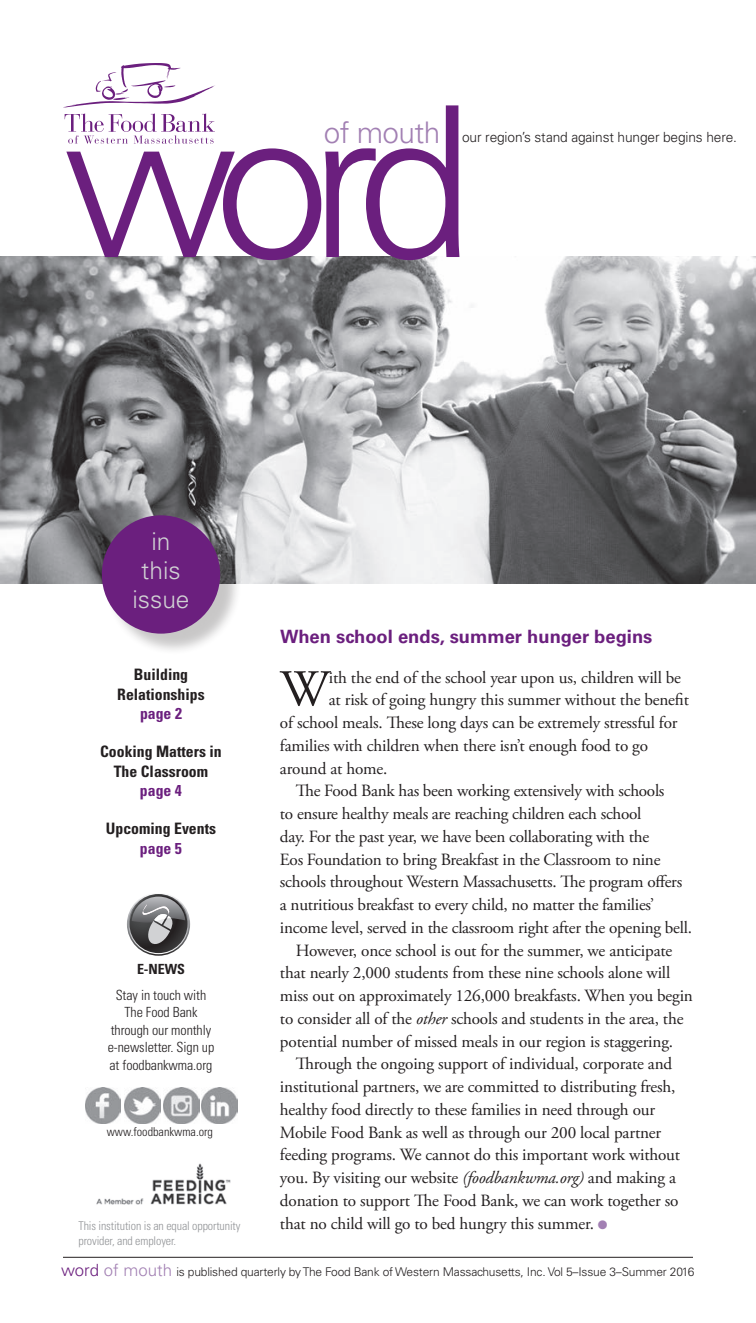
<style>
.page{position:relative;width:756px;height:1323px;background:#fff}
.page>*{position:absolute;margin:0;border:0;box-sizing:border-box;transform-origin:0 0}
.t1{font:300 210px "Univers LT Std";color:#6b1f7e}
.body__w_drop_cap{font:51.45px "Adobe Garamond Pro";color:#231f20}
.t2{font:300 29.75px "Univers LT Std";letter-spacing:-.02em;color:#a280b3}
.t3{font:300 24.5px "Univers LT Std";color:#d1d2d4}
.Headline_-_small{font:700 18.38px "Univers LT Std";color:#6b1f7e}
.body{font:17.15px/22.8px "Adobe Garamond Pro";letter-spacing:-.01em;color:#231f20}
.body__w_drop_cap-2{font:17.15px "Adobe Garamond Pro";letter-spacing:-.01em;color:#231f20}
.t4{font:700 condensed 15.75px/19.2px "Univers LT Std";color:#231f20;text-align:center}
.t5{font:700 condensed 15.75px "Univers LT Std";color:#6b1f7e}
.t6{font:300 condensed 14px/17.5px "Univers LT Std";letter-spacing:-.005em;color:#231f20;text-align:center}
.t7{font:300 14px "Univers LT Std";letter-spacing:-.01em;color:#231f20}
.t8{font:700 condensed 14px "Univers LT Std";color:#231f20}
.t9{font:300 condensed 12.25px "Univers LT Std";color:#231f20}
.t10{font:300 12.08px "Univers LT Std";letter-spacing:-.015em;color:#231f20}
.t11{font:300 condensed 12.08px/14.3px "Univers LT Std";letter-spacing:-.01em;color:#939598}
.s1{font-style:italic}
.s2{color:#a280b3}
.s3{font-size:16.8px;color:#6b1f7e}
.s4{font-size:16.8px;color:#a280b3}
</style>
<div class="page">
<hr style="left:63px;top:1257px;width:630px;height:1px;background:#231f20">
<img style="left:0;top:256px;width:756px;height:327px">
<div style="left:104px;top:518px;width:138px;height:138px;background:#231f20;opacity:.25"></div>
<div style="left:102px;top:515px;width:118px;height:119px;background:#6b1f7e;border-radius:50%"></div>
<img style="left:96px;top:1163px;width:135px;height:42px">
<svg style="left:127px;top:893px;width:63px;height:63px"></svg>
<svg style="left:128px;top:894px;width:61px;height:60px"></svg>
<svg style="left:130px;top:895px;width:57px;height:58px"></svg>
<svg style="left:132px;top:897px;width:53px;height:49px;background:#7f7f81"></svg>
<img style="left:85px;top:1088px;width:36px;height:35px">
<img style="left:124px;top:1088px;width:36px;height:36px">
<img style="left:163px;top:1088px;width:36px;height:36px">
<img style="left:202px;top:1088px;width:36px;height:36px">
<svg style="left:63px;top:63px;width:152px;height:81px"></svg>
<p class="t1" style="left:63px;top:56px;width:412px">word</p>
<p class="t2" style="left:324px;top:114px;width:118px">of mouth</p>
<p class="t7" style="left:462px;top:129px;width:276px">our region’s stand against hunger begins here.</p>
<p class="t3" style="left:151px;top:526px;width:21px">in</p>
<p class="t3" style="left:141px;top:556px;width:41px">this</p>
<p class="t3" style="left:132px;top:585px;width:59px">issue</p>
<p class="t4" style="left:117px;top:665px;width:89px">Building<br>Relationships</p>
<p class="t5" style="left:140px;top:704px;width:43px">page 2</p>
<p class="t4" style="left:100px;top:742px;width:123px">Cooking Matters in<br>The Classroom</p>
<p class="t5" style="left:140px;top:781px;width:43px">page 4</p>
<p class="t4" style="left:106px;top:819px;width:112px">Upcoming Events</p>
<p class="t5" style="left:140px;top:838px;width:43px">page 5</p>
<p class="t8" style="left:137px;top:961px;width:49px">E-NEWS</p>
<p class="t6" style="left:116px;top:986px;width:92px">Stay in touch with</p>
<p class="t6" style="left:108px;top:1003px;width:108px">The Food Bank through our monthly e-newsletter. Sign up</p>
<p class="t6" style="left:110px;top:1056px;width:104px">at foodbankwma.org</p>
<p class="t9" style="left:107px;top:1125px;width:108px">www.foodbankwma.org</p>
<p class="t11" style="left:79px;top:1219px;width:163px">This institution is an equal opportunity provider, and employer.</p>
<p class="Headline_-_small" style="left:280px;top:626px;width:374px">When school ends, summer hunger begins</p>
<p class="body__w_drop_cap" style="left:280px;top:658px;width:51px">W</p>
<p class="body__w_drop_cap-2" style="left:329px;top:667px;width:354px">ith the end of the school year upon us, children will be</p>
<p class="body__w_drop_cap-2" style="left:329px;top:690px;width:362px">at risk of going hungry this summer without the benefit</p>
<p class="body__w_drop_cap-2" style="left:280px;top:712px;width:399px">of school meals. These long days can be extremely stressful for</p>
<p class="body__w_drop_cap-2" style="left:280px;top:735px;width:370px">families with children when there isn’t enough food to go</p>
<p class="body__w_drop_cap-2" style="left:280px;top:758px;width:109px">around at home.</p>
<p class="body" style="left:280px;top:780px;width:414px;text-indent:16px">The Food Bank has been working extensively with schools<br>to ensure healthy meals are reaching children each school<br>day. For the past year, we have been collaborating with the<br>Eos Foundation to bring Breakfast in the Classroom to nine schools throughout Western Massachusetts. The program offers a nutritious breakfast to every child, no matter the families’ income level, served in the classroom right after the opening bell.</p>
<p class="body" style="left:280px;top:939px;width:414px;text-indent:16px">However, once school is out for the summer, we anticipate that nearly 2,000 students from these nine schools alone will miss out on approximately 126,000 breakfasts. When you begin to consider all of the <span class="s1">other</span> schools and students in the area, the potential number of missed meals in our region is staggering.</p>
<p class="body" style="left:280px;top:1053px;width:402px;text-indent:16px">Through the ongoing support of individual, corporate and institutional partners, we are committed to distributing fresh, healthy food directly to these families in need through our Mobile Food Bank as well as through our 200 local partner feeding programs. We cannot do this important work without you. By visiting our website <span class="s1">(foodbankwma.org)</span> and making a donation to support The Food Bank, we can work together so that no child will go to bed hungry this summer. <span class="s2">●</span></p>
<p class="t10" style="left:61px;top:1264px;width:635px"><span class="s3">word</span> <span class="s4">of mouth</span> is published quarterly by The Food Bank of Western Massachusetts, Inc. Vol 5–Issue 3–Summer 2016</p>
</div>
